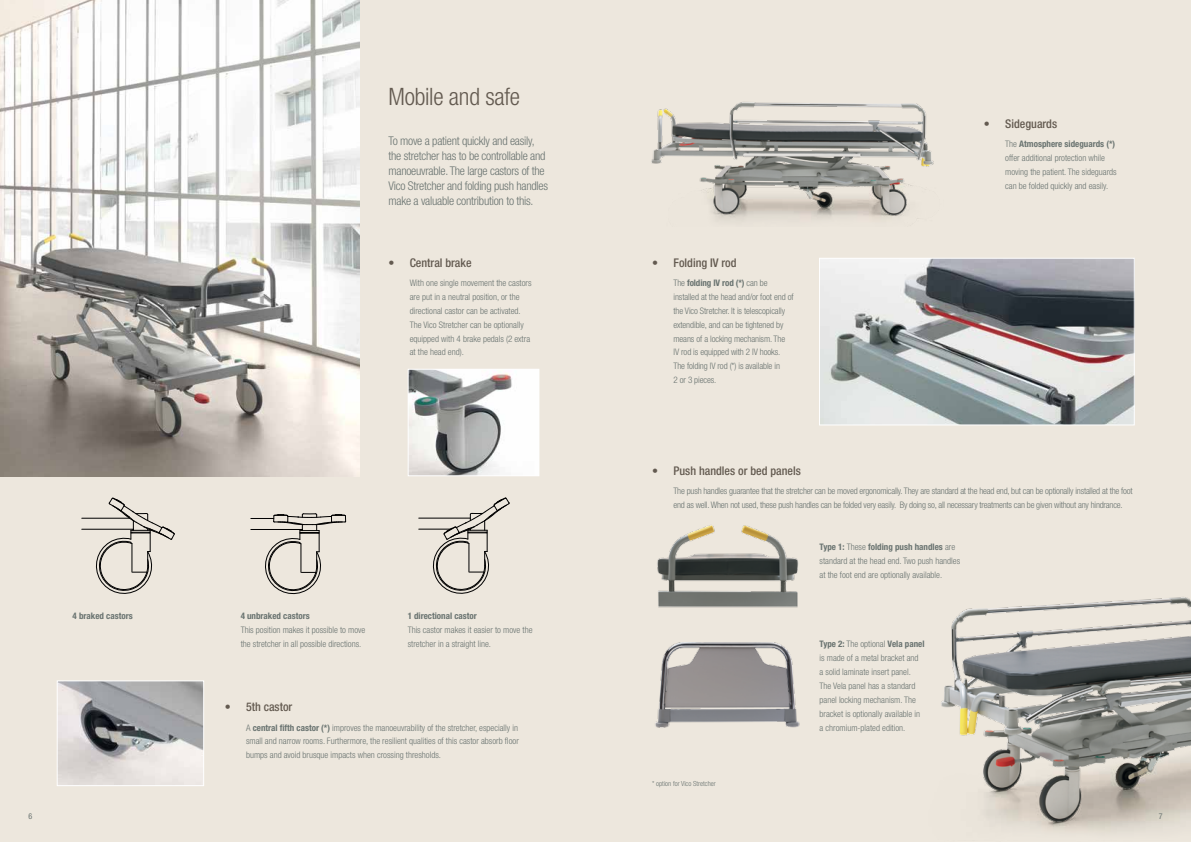
<style>
.page{position:relative;width:1191px;height:842px;background:#ede7dd}
.page>*{position:absolute;margin:0;border:0;box-sizing:border-box;transform-origin:0 0}
.t1{font:300 condensed 24px "Helvetica Neue LT Std";letter-spacing:-.01em;color:#635a50}
.t2{font:300 condensed 12px/15px "Helvetica Neue LT Std";letter-spacing:-.02em;color:#697370}
.t3{font:500 condensed 12px "Helvetica Neue LT Std";color:#635a50}
.t4{font:300 condensed 9px/13.9px "Helvetica Neue LT Std";color:#697370}
.t5{font:300 condensed 9px/13.9px "Helvetica Neue LT Std";letter-spacing:-.02em;color:#697370}
.t6{font:700 condensed 9px "Helvetica Neue LT Std";color:#697370}
.t7{font:condensed 8px "Helvetica Neue LT Std";color:#697370}
.t8{font:300 condensed 7px "Helvetica Neue LT Std";color:#697370}
.s1{font-weight:700}
</style>
<div class="page">
<hr style="left:419px;top:518px;width:51px;height:1px;background:#000">
<hr style="left:419px;top:529px;width:31px;height:1px;background:#000">
<svg style="left:429px;top:497px;width:81px;height:97px"></svg>
<svg style="left:251px;top:513px;width:95px;height:82px"></svg>
<hr style="left:82px;top:518px;width:48px;height:1px;background:#000">
<hr style="left:82px;top:529px;width:51px;height:1px;background:#000">
<svg style="left:92px;top:497px;width:83px;height:97px"></svg>
<img style="left:941px;top:597px;width:250px;height:235px">
<img style="left:651px;top:102px;width:289px;height:115px">
<img style="left:0;top:0;width:359px;height:476px">
<img style="left:821px;top:260px;width:311px;height:163px">
<div style="left:819px;top:258px;width:315px;height:167px;border:1px solid #fff"></div>
<img style="left:655px;top:642px;width:144px;height:86px">
<img style="left:657px;top:525px;width:142px;height:83px">
<svg style="left:407px;top:369px;width:133px;height:107px;background:#c6c7c7"></svg>
<svg style="left:57px;top:680px;width:147px;height:106px"></svg>
<h1 class="t1" style="left:388px;top:83px;width:133px">Mobile and safe</h1>
<h2 class="t2" style="left:388px;top:133px;width:161px">To move a patient quickly and easily, the stretcher has to be controllable and manoeuvrable. The large castors of the Vico Stretcher and folding push handles make a valuable contribution to this.</h2>
<h2 class="t3" style="left:388px;top:255px;width:85px">• Central brake</h2>
<p class="t4" style="left:410px;top:276px;width:123px">With one single movement the castors are put in a neutral position, or the directional castor can be activated.<br>The Vico Stretcher can be optionally equipped with 4 brake pedals (2 extra at the head end).</p>
<p class="t6" style="left:73px;top:611px;width:62px">4 braked castors</p>
<p class="t6" style="left:241px;top:611px;width:71px">4 unbraked castors</p>
<p class="t4" style="left:241px;top:623px;width:126px">This position makes it possible to move the stretcher in all possible directions.</p>
<p class="t6" style="left:408px;top:611px;width:71px">1 directional castor</p>
<p class="t4" style="left:408px;top:623px;width:126px">This castor makes it easier to move the stretcher in a straight line.</p>
<h2 class="t3" style="left:225px;top:700px;width:69px">• 5th castor</h2>
<p class="t4" style="left:246px;top:720px;width:274px;text-align:justify">A <span class="s1">central fifth castor (*)</span> improves the manoeuvrability of the stretcher, especially in small and narrow rooms. Furthermore, the resilient qualities of this castor absorb floor bumps and avoid brusque impacts when crossing thresholds.</p>
<h2 class="t3" style="left:652px;top:255px;width:86px">• Folding IV rod</h2>
<p class="t4" style="left:673px;top:276px;width:122px">The <span class="s1">folding IV rod (*)</span> can be installed at the head and/or foot end of the Vico Stretcher. It is telescopically extendible, and can be tightened by means of a locking mechanism. The<br>IV rod is equipped with 2 IV hooks.<br>The folding IV rod (*) is available in<br>2 or 3 pieces.</p>
<h2 class="t3" style="left:984px;top:116px;width:75px">• Sideguards</h2>
<p class="t4" style="left:1005px;top:137px;width:113px">The <span class="s1">Atmosphere sideguards (*) </span>offer additional protection while moving the patient. The sideguards can be folded quickly and easily.</p>
<h2 class="t3" style="left:652px;top:464px;width:150px">• Push handles or bed panels</h2>
<p class="t5" style="left:673px;top:484px;width:460px">The push handles guarantee that the stretcher can be moved ergonomically. They are standard at the head end, but can be optionally installed at the foot end as well. When not used, these push handles can be folded very easily. By doing so, all necessary treatments can be given without any hindrance.</p>
<p class="t4" style="left:819px;top:540px;width:142px"><span class="s1">Type 1:</span> These <span class="s1">folding push handles</span> are standard at the head end. Two push handles at the foot end are optionally available.</p>
<p class="t8" style="left:652px;top:780px;width:65px">* option for Vico Stretcher</p>
<p class="t4" style="left:819px;top:637px;width:107px"><span class="s1">Type 2:</span> The optional <span class="s1">Vela panel </span>is made of a metal bracket and a solid laminate insert panel.<br>The Vela panel has a standard panel locking mechanism. The bracket is optionally available in a chromium-plated edition.</p>
<p class="t7" style="left:28px;top:811px;width:5px">6</p>
<p class="t7" style="left:1158px;top:812px;width:5px">7</p>
</div>
